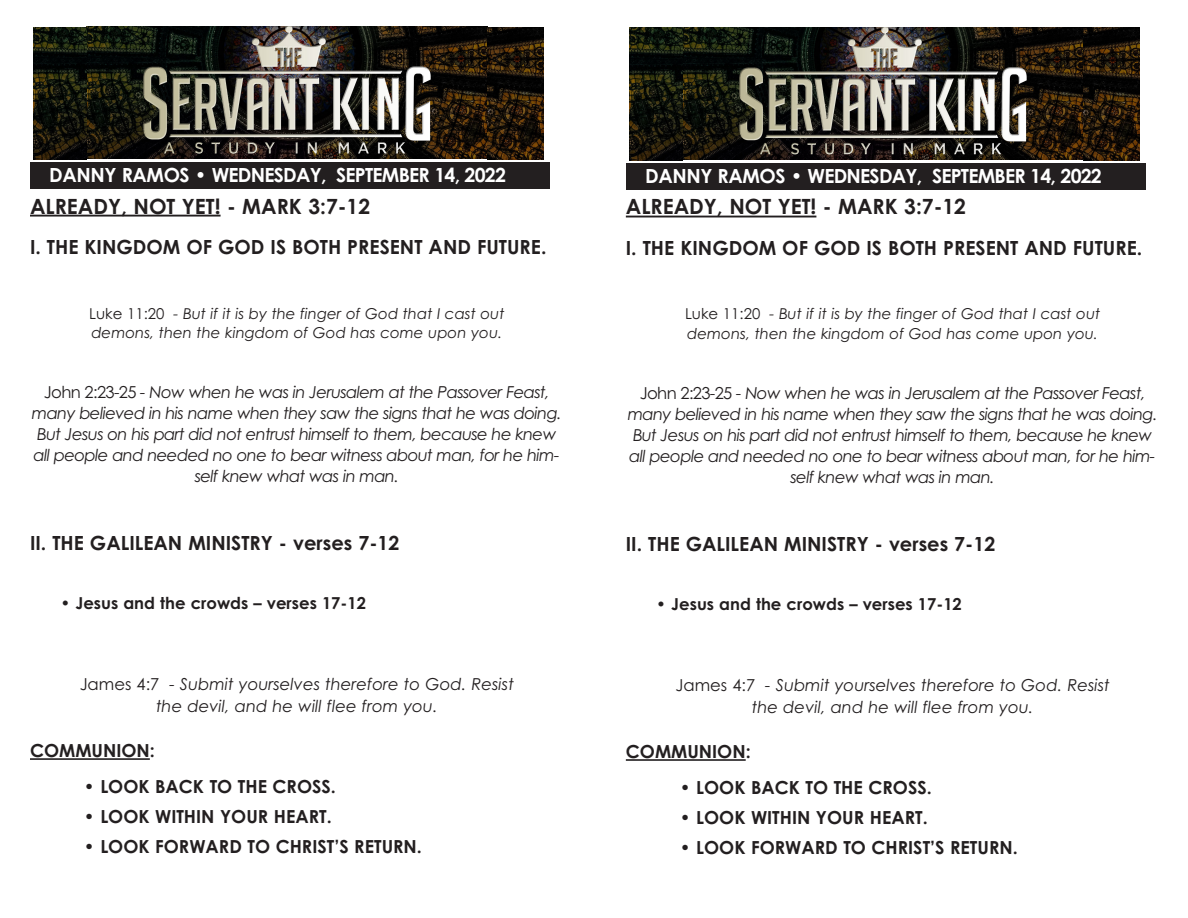
<style>
.page{position:relative;width:1188px;height:918px;background:#fff}
.page>*{position:absolute;margin:0;border:0;box-sizing:border-box;transform-origin:0 0}
.t1{font:700 21px "Century Gothic";color:#231f20}
.t2{font:700 19.5px "Century Gothic";color:#231f20}
.t3{font:700 19.5px "Century Gothic";letter-spacing:-.04em;color:#fff}
.t4{font:700 18px "Century Gothic";color:#231f20}
.t5{font:italic 16.5px/21px "Century Gothic";letter-spacing:-.04em;color:#231f20;text-align:center}
.t6{font:italic 16.5px/22px "Century Gothic";color:#231f20;text-align:center}
.t7{font:700 16.5px "Century Gothic";color:#231f20}
.t8{font:italic 15px/19px "Century Gothic";color:#231f20}
.s1{font-style:normal}
</style>
<div class="page">
<hr style="left:30px;top:215px;width:191px;height:2px;background:#231f20">
<hr style="left:30px;top:758px;width:120px;height:2px;background:#231f20">
<div style="left:30px;top:162px;width:519px;height:27px;background:#231f20"></div>
<img style="left:86px;top:27px;width:402px;height:132px">
<svg style="left:488px;top:27px;width:56px;height:132px;background:#221608"></svg>
<svg style="left:34px;top:27px;width:52px;height:132px;background:#14150a"></svg>
<hr style="left:626px;top:216px;width:190px;height:1px;background:#231f20">
<hr style="left:626px;top:759px;width:120px;height:2px;background:#231f20">
<div style="left:626px;top:163px;width:519px;height:27px;background:#231f20"></div>
<img style="left:682px;top:28px;width:401px;height:132px">
<svg style="left:1083px;top:28px;width:57px;height:132px;background:#221608"></svg>
<svg style="left:630px;top:28px;width:52px;height:132px;background:#14150a"></svg>
<p class="t3" style="left:49px;top:163px;width:458px">DANNY RAMOS • WEDNESDAY, SEPTEMBER 14, 2022</p>
<p class="t3" style="left:645px;top:164px;width:458px">DANNY RAMOS • WEDNESDAY, SEPTEMBER 14, 2022</p>
<p class="t1" style="left:30px;top:194px;width:342px">ALREADY, NOT YET! - MARK 3:7-12</p>
<p class="t2" style="left:30px;top:236px;width:518px">I. THE KINGDOM OF GOD IS BOTH PRESENT AND FUTURE.</p>
<p class="t1" style="left:626px;top:195px;width:342px">ALREADY, NOT YET! - MARK 3:7-12</p>
<p class="t2" style="left:626px;top:237px;width:518px">I. THE KINGDOM OF GOD IS BOTH PRESENT AND FUTURE.</p>
<p class="t8" style="left:89px;top:304px;width:417px"><span class="s1">Luke 11:20</span> - But if it is by the finger of God that I cast out demons, then the kingdom of God has come upon you.</p>
<p class="t8" style="left:685px;top:305px;width:417px"><span class="s1">Luke 11:20</span> - But if it is by the finger of God that I cast out demons, then the kingdom of God has come upon you.</p>
<p class="t5" style="left:32px;top:381px;width:531px"><span class="s1">John 2:23-25</span> - Now when he was in Jerusalem at the Passover Feast, many believed in his name when they saw the signs that he was doing.<br>But Jesus on his part did not entrust himself to them, because he knew all people and needed no one to bear witness about man, for he him&shy;self knew what was in man.</p>
<p class="t5" style="left:628px;top:382px;width:531px"><span class="s1">John 2:23-25</span> - Now when he was in Jerusalem at the Passover Feast, many believed in his name when they saw the signs that he was doing.<br>But Jesus on his part did not entrust himself to them, because he knew all people and needed no one to bear witness about man, for he him&shy;self knew what was in man.</p>
<p class="t2" style="left:30px;top:532px;width:371px">II. THE GALILEAN MINISTRY - verses 7-12</p>
<p class="t2" style="left:626px;top:533px;width:371px">II. THE GALILEAN MINISTRY - verses 7-12</p>
<p class="t7" style="left:60px;top:593px;width:307px">• Jesus and the crowds – verses 17-12</p>
<p class="t7" style="left:656px;top:594px;width:307px">• Jesus and the crowds – verses 17-12</p>
<p class="t6" style="left:80px;top:673px;width:436px"><span class="s1">James 4:7</span> - Submit yourselves therefore to God. Resist the devil, and he will flee from you.</p>
<p class="t4" style="left:30px;top:741px;width:126px">COMMUNION:</p>
<p class="t4" style="left:84px;top:777px;width:253px">• LOOK BACK TO THE CROSS.</p>
<p class="t4" style="left:84px;top:807px;width:249px">• LOOK WITHIN YOUR HEART.</p>
<p class="t4" style="left:84px;top:837px;width:339px">• LOOK FORWARD TO CHRIST’S RETURN.</p>
<p class="t6" style="left:676px;top:674px;width:436px"><span class="s1">James 4:7</span> - Submit yourselves therefore to God. Resist the devil, and he will flee from you.</p>
<p class="t4" style="left:626px;top:741px;width:126px">COMMUNION:</p>
<p class="t4" style="left:680px;top:777px;width:253px">• LOOK BACK TO THE CROSS.</p>
<p class="t4" style="left:680px;top:807px;width:249px">• LOOK WITHIN YOUR HEART.</p>
<p class="t4" style="left:680px;top:837px;width:339px">• LOOK FORWARD TO CHRIST’S RETURN.</p>
</div>
